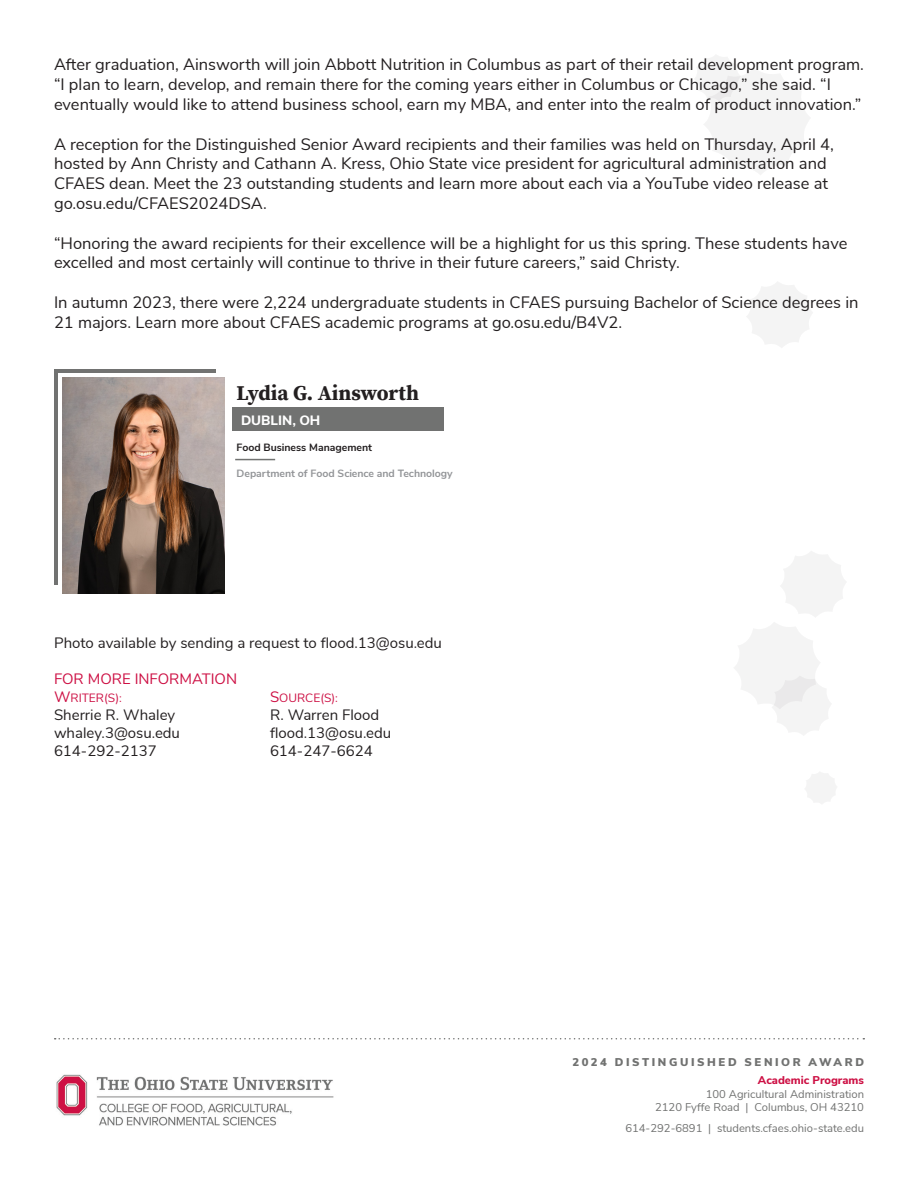
<style>
.page{position:relative;width:918px;height:1188px;background:#fff}
.page>*{position:absolute;margin:0;border:0;box-sizing:border-box;transform-origin:0 0}
.Body_Copy{font:700 21px "Buckeye Serif 2";color:#231f20}
.Body_Copy-2{font:16.5px/19.8px "Buckeye Sans 2";color:#231f20}
.Body_Copy-3{font:15px "Buckeye Sans 2";color:#231f20}
.Body_Copy-4{font:15px "Buckeye Sans 2";color:#cd1044}
.Body_Copy-5{font:800 13.5px "Buckeye Sans 2";color:#fff}
.Body_Copy-6{font:12px "Buckeye Sans 2";color:#cd1044}
.t1{font:11.25px/13.5px "Buckeye Sans 2";color:#717271;text-align:right}
.t2{font:900 11.25px "Buckeye Sans 2";letter-spacing:.23em;color:#717271}
.t3{font:800 11.25px "Buckeye Sans 2";color:#cd1044}
.Body_Copy-7{font:700 10.5px "Buckeye Sans 2";color:#939598}
.Body_Copy-8{font:700 10.5px "Buckeye Sans 2";color:#231f20}
.s1{font-size:15px}
</style>
<div class="page">
<svg style="left:55px;top:1038px;width:809px;height:2px"></svg>
<img style="left:56px;top:1074px;width:278px;height:52px">
<svg style="left:747px;top:282px;width:65px;height:65px"></svg>
<svg style="left:695px;top:55px;width:115px;height:120px"></svg>
<svg style="left:805px;top:772px;width:31px;height:32px"></svg>
<svg style="left:735px;top:551px;width:111px;height:184px"></svg>
<div style="left:54px;top:369px;width:162px;height:216px;background:#717271"></div>
<svg style="left:58px;top:373px;width:158px;height:216px;background:#f0efee"></svg>
<img style="left:63px;top:377px;width:162px;height:216px">
<div style="left:232px;top:408px;width:212px;height:23px;background:#717271"></div>
<hr style="left:235px;top:459px;width:40px;height:1px;background:#717271">
<p class="Body_Copy-2" style="left:54px;top:55px;width:812px">After graduation, Ainsworth will join Abbott Nutrition in Columbus as part of their retail development program. “I plan to learn, develop, and remain there for the coming years either in Columbus or Chicago,” she said. “I eventually would like to attend business school, earn my MBA, and enter into the realm of product innovation.”</p>
<p class="Body_Copy-2" style="left:54px;top:134px;width:781px">A reception for the Distinguished Senior Award recipients and their families was held on Thursday, April 4, hosted by Ann Christy and Cathann A. Kress, Ohio State vice president for agricultural administration and CFAES dean. Meet the 23 outstanding students and learn more about each via a YouTube video release at go.osu.edu/CFAES2024DSA.</p>
<p class="Body_Copy-2" style="left:54px;top:233px;width:795px">“Honoring the award recipients for their excellence will be a highlight for us this spring. These students have excelled and most certainly will continue to thrive in their future careers,” said Christy.</p>
<p class="Body_Copy-2" style="left:54px;top:292px;width:806px">In autumn 2023, there were 2,224 undergraduate students in CFAES pursuing Bachelor of Science degrees in<br>21 majors. Learn more about CFAES academic programs at go.osu.edu/B4V2.</p>
<p class="Body_Copy" style="left:237px;top:381px;width:184px">Lydia G. Ainsworth</p>
<p class="Body_Copy-5" style="left:241px;top:412px;width:81px">DUBLIN, OH</p>
<p class="Body_Copy-8" style="left:237px;top:440px;width:137px">Food Business Management</p>
<p class="Body_Copy-7" style="left:237px;top:467px;width:218px">Department of Food Science and Technology</p>
<p class="Body_Copy-3" style="left:54px;top:634px;width:389px">Photo available by sending a request to flood.13@osu.edu</p>
<p class="Body_Copy-4" style="left:54px;top:670px;width:185px">FOR MORE INFORMATION</p>
<p class="Body_Copy-6" style="left:54px;top:691px;width:69px"><span class="s1">W</span>RITER(S):</p>
<p class="Body_Copy-6" style="left:270px;top:691px;width:70px"><span class="s1">S</span>OURCE(S):</p>
<p class="Body_Copy-3" style="left:54px;top:706px;width:123px">Sherrie R. Whaley</p>
<p class="Body_Copy-3" style="left:270px;top:706px;width:111px">R. Warren Flood</p>
<p class="Body_Copy-3" style="left:54px;top:724px;width:128px">whaley.3@osu.edu</p>
<p class="Body_Copy-3" style="left:270px;top:724px;width:123px">flood.13@osu.edu</p>
<p class="Body_Copy-3" style="left:54px;top:742px;width:104px">614-292-2137</p>
<p class="Body_Copy-3" style="left:270px;top:742px;width:104px">614-247-6624</p>
<p class="t2" style="left:572px;top:1055px;width:293px">2024 DISTINGUISHED SENIOR AWARD</p>
<p class="t3" style="left:758px;top:1074px;width:108px">Academic Programs</p>
<p class="t1" style="left:655px;top:1087px;width:210px">100 Agricultural Administration<br>2120 Fyffe Road | Columbus, OH 43210</p>
<p class="t1" style="left:625px;top:1121px;width:240px">614-292-6891 | students.cfaes.ohio-state.edu</p>
</div>
